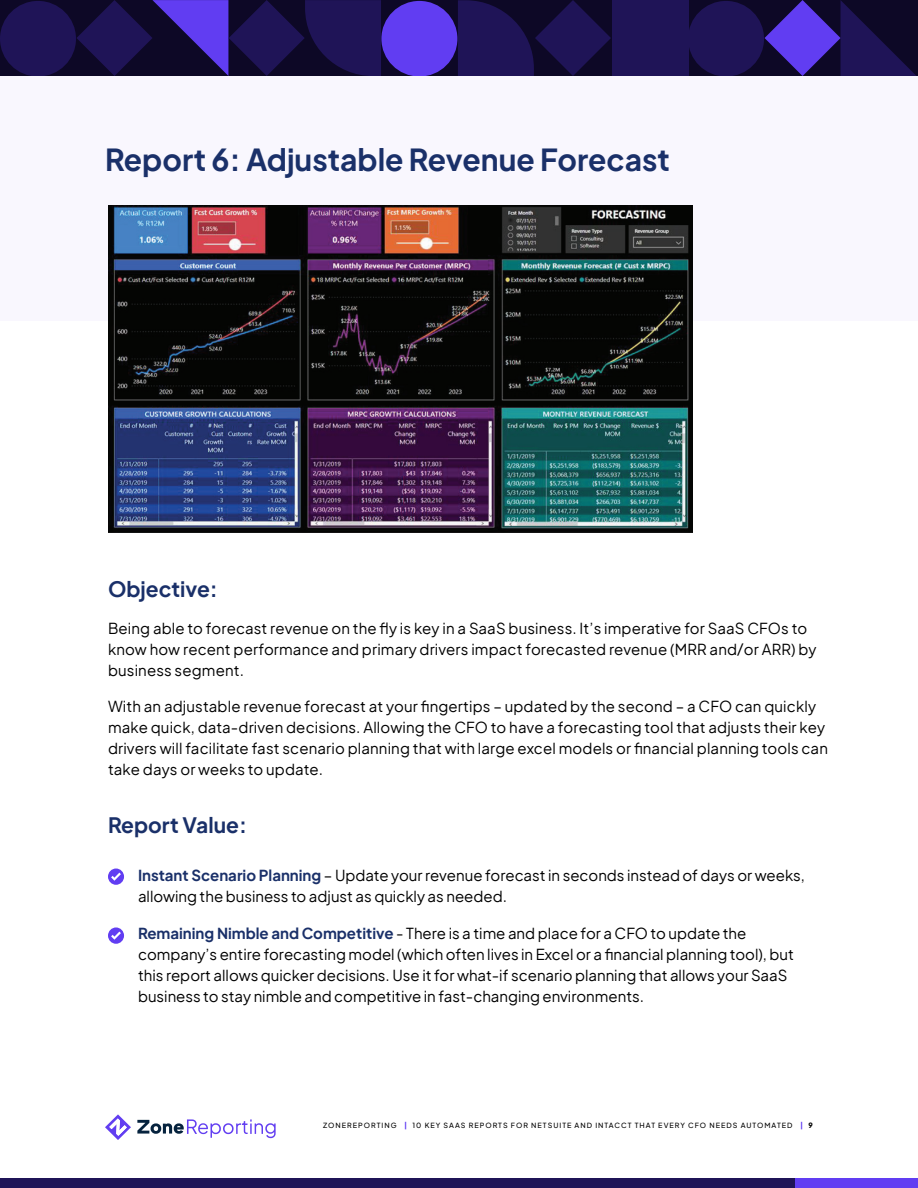
<style>
.page{position:relative;width:918px;height:1188px;background:#fff}
.page>*{position:absolute;margin:0;border:0;box-sizing:border-box;transform-origin:0 0}
.t1{font:700 30px "Plus Jakarta Sans";color:#1a3069}
.t2{font:700 21px "Plus Jakarta Sans";color:#1a3069}
.t3{font:15px/21px "Plus Jakarta Sans";color:#000}
.t4{font:500 7.2px "Plus Jakarta Sans";letter-spacing:.14em;color:#000}
.s1{font-weight:700;color:#1a3069}
.s2{font-weight:800;color:#613df2}
.s3{font-weight:800}
</style>
<div class="page">
<svg style="left:105px;top:1114px;width:26px;height:26px"></svg>
<svg style="left:137px;top:1119px;width:139px;height:19px"></svg>
<div style="left:0;top:1178px;width:795px;height:10px;background:#1f1457"></div>
<div style="left:795px;top:1178px;width:123px;height:10px;background:#613df2"></div>
<div style="left:0;top:0;width:918px;height:76px;background:#0d0826"></div>
<div style="left:0;top:1px;width:76px;height:76px;background:#1f1457;border-radius:50%"></div>
<div style="left:381px;top:1px;width:76px;height:76px;background:#613df2;border-radius:50%"></div>
<svg style="left:458px;top:0;width:153px;height:76px"></svg>
<div style="left:612px;top:0;width:76px;height:76px;background:#1f1457"></div>
<svg style="left:765px;top:0;width:151px;height:76px"></svg>
<div style="left:688px;top:1px;width:76px;height:76px;background:#1f1457;border-radius:50%"></div>
<svg style="left:77px;top:0;width:304px;height:76px"></svg>
<div style="left:0;top:77px;width:918px;height:244px;background:#f9f7fe"></div>
<img style="left:108px;top:206px;width:584px;height:326px">
<svg style="left:108px;top:869px;width:16px;height:16px"></svg>
<svg style="left:108px;top:927px;width:16px;height:17px"></svg>
<p class="t1" style="left:105px;top:134px;width:566px">Report 6: Adjustable Revenue Forecast</p>
<p class="t2" style="left:108px;top:571px;width:111px">Objective:</p>
<p class="t3" style="left:108px;top:617px;width:710px">Being able to forecast revenue on the fly is key in a SaaS business. It’s imperative for SaaS CFOs to know how recent performance and primary drivers impact forecasted revenue (MRR and/or ARR) by business segment.</p>
<p class="t3" style="left:108px;top:695px;width:721px">With an adjustable revenue forecast at your fingertips – updated by the second – a CFO can quickly make quick, data-driven decisions. Allowing the CFO to have a forecasting tool that adjusts their key drivers will facilitate fast scenario planning that with large excel models or financial planning tools can take days or weeks to update.</p>
<p class="t2" style="left:108px;top:808px;width:140px">Report Value:</p>
<p class="t3" style="left:138px;top:864px;width:668px"><span class="s1">Instant Scenario Planning</span> – Update your revenue forecast in seconds instead of days or weeks, allowing the business to adjust as quickly as needed.</p>
<p class="t3" style="left:138px;top:923px;width:658px"><span class="s1">Remaining Nimble and Competitive</span> - There is a time and place for a CFO to update the company’s entire forecasting model (which often lives in Excel or a financial planning tool), but this report allows quicker decisions. Use it for what-if scenario planning that allows your SaaS business to stay nimble and competitive in fast-changing environments.</p>
<p class="t4" style="left:323px;top:1119px;width:491px">ZONEREPORTING <span class="s2">|</span> 10 KEY SAAS REPORTS FOR NETSUITE AND INTACCT THAT EVERY CFO NEEDS AUTOMATED <span class="s2">|</span> <span class="s3">9</span></p>
</div>
